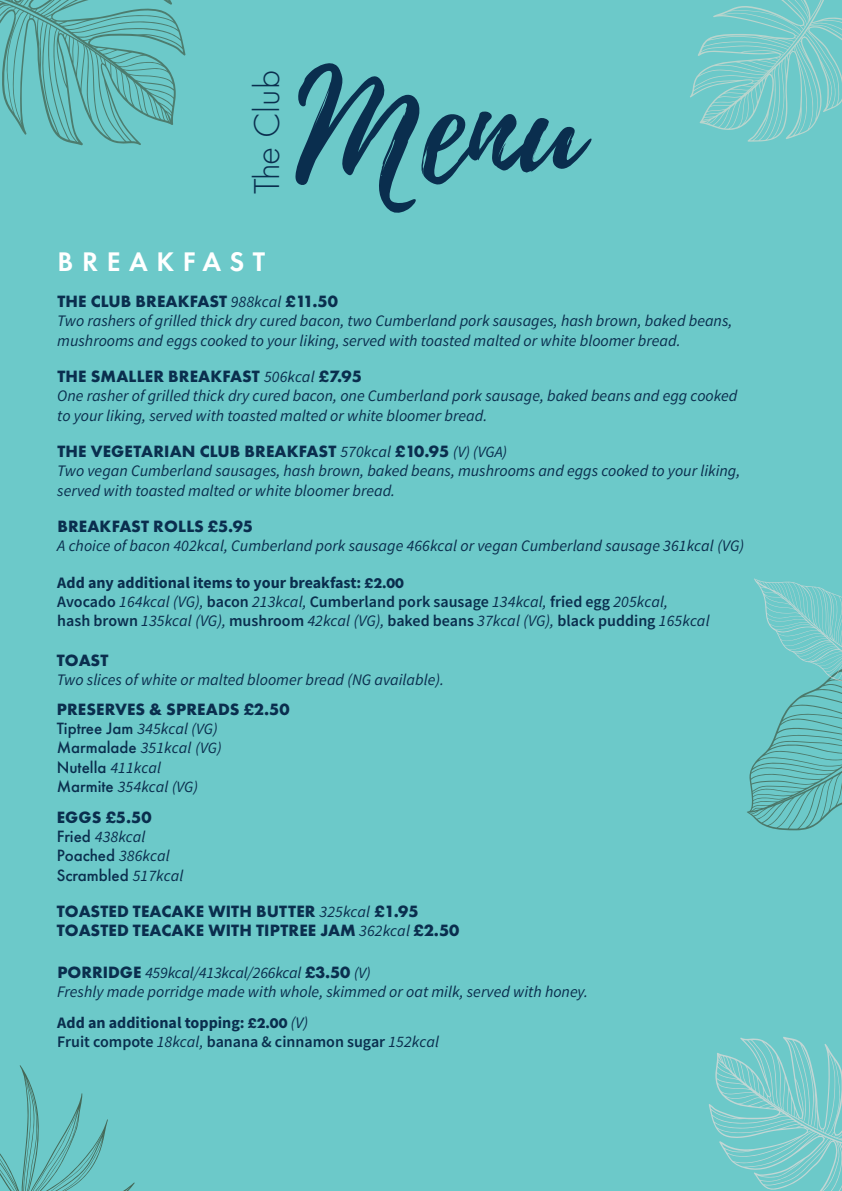
<style>
.page{position:relative;width:842px;height:1191px;background:#6cc9c9}
.page>*{position:absolute;margin:0;border:0;box-sizing:border-box;transform-origin:0 0}
.t1{font:151.2px "Playlist Script";color:#0a2e4e}
.t2{font:300 37.4px "Futura PT";color:#0a2e4e}
.Dish_category{font:600 28px "Futura PT";letter-spacing:.31em;color:#fff}
.Dish_name_2{font:700 17px "Futura PT";letter-spacing:.01em;color:#0a2e4e}
.Dish_name_with_space{font:500 17px/19.4px "Futura PT";color:#0a2e4e}
.Description{font:italic 16px/19.4px "Source Sans Pro";color:#0a2e4e}
.Description-2{font:600 16px/19.4px "Source Sans Pro";color:#0a2e4e}
.Description-3{font:700 16px "Source Sans Pro";color:#0a2e4e}
.Dish_name_2-2{font:italic 16px "Source Sans Pro";letter-spacing:-.01em;color:#0a2e4e}
.Dish_name_with_space-2{font:italic 16px "Source Sans Pro";letter-spacing:.01em;color:#0a2e4e}
.s1{font-family:"Source Sans Pro";font-weight:400;font-style:italic;font-size:16px}
.s2{font-family:"Source Sans Pro";font-weight:400;font-style:italic;font-size:15.6px}
.s3{font-style:inherit}
.s4{font-family:"Futura PT";font-size:14.6px}
.s5{font-weight:400;font-style:italic}
.s6{font-family:"Futura PT";font-weight:500;font-style:normal;font-size:17px}
.s7{font-family:"Futura PT";font-weight:700;font-style:normal;font-size:17px}
.s8{font-size:15.6px}
</style>
<div class="page">
<svg style="left:709px;top:1036px;width:133px;height:155px"></svg>
<svg style="left:747px;top:578px;width:95px;height:252px"></svg>
<svg style="left:690px;top:0;width:152px;height:142px"></svg>
<svg style="left:0;top:0;width:186px;height:146px"></svg>
<svg style="left:0;top:1065px;width:135px;height:126px"></svg>
<p class="t2" style="left:245px;top:193px;width:125px;rotate:-90deg">The Club</p>
<p class="t1" style="left:295px;top:22px;width:286px">Menu</p>
<p class="Dish_category" style="left:57px;top:244px;width:209px">BREAKFAST</p>
<p class="Dish_name_2" style="left:57px;top:290px;width:282px">THE CLUB BREAKFAST <span class="s1">988kcal</span> £11.50</p>
<p class="Description" style="left:57px;top:311px;width:676px">Two rashers of grilled thick dry cured bacon, two Cumberland pork sausages, hash brown, baked beans, mushrooms and eggs cooked to your liking, served with toasted malted or white bloomer bread.</p>
<p class="Dish_name_2" style="left:57px;top:365px;width:306px">THE SMALLER BREAKFAST <span class="s1">506kcal</span> £7.95</p>
<p class="Description" style="left:57px;top:386px;width:682px">One rasher of grilled thick dry cured bacon, one Cumberland pork sausage, baked beans and egg cooked to your liking, served with toasted malted or white bloomer bread.</p>
<p class="Dish_name_2" style="left:57px;top:440px;width:451px">THE VEGETARIAN CLUB BREAKFAST <span class="s1">570kcal</span> £10.95 <span class="s2">(V) (VGA)</span></p>
<p class="Description" style="left:57px;top:461px;width:684px">Two vegan Cumberland sausages, hash brown, baked beans, mushrooms and eggs cooked to your liking, served with toasted malted or white bloomer bread.</p>
<p class="Dish_name_2" style="left:57px;top:515px;width:197px">BREAKFAST ROLLS £5.95</p>
<p class="Description" style="left:57px;top:536px;width:688px">A choice of bacon <span class="s3">402kcal</span>, Cumberland pork sausage <span class="s3">466kcal</span> or vegan Cumberland sausage <span class="s3">361kcal</span> (VG)</p>
<p class="Description-3" style="left:57px;top:571px;width:348px">Add any additional items to your breakfast: <span class="s4">£2.00</span></p>
<p class="Description-2" style="left:57px;top:592px;width:654px">Avocado <span class="s5">164kcal</span> <span class="s5">(VG),</span> bacon <span class="s5">213kcal</span><span class="s5">,</span> Cumberland pork sausage <span class="s5">134kcal</span><span class="s5">,</span> fried egg <span class="s5">205kcal</span><span class="s5">,<br></span>hash brown <span class="s5">135kcal</span> <span class="s5">(VG),</span> mushroom <span class="s5">42kcal</span> <span class="s5">(VG),</span> baked beans <span class="s5">37kcal</span> <span class="s5">(VG)</span><span class="s5">,</span> black pudding <span class="s5">165kcal</span></p>
<p class="Dish_name_2" style="left:57px;top:649px;width:53px">TOAST</p>
<p class="Description" style="left:57px;top:670px;width:389px">Two slices of white or malted bloomer bread (NG available).</p>
<p class="Dish_name_2" style="left:57px;top:698px;width:234px">PRESERVES &amp; SPREADS £2.50</p>
<p class="Dish_name_with_space" style="left:57px;top:719px;width:166px">Tiptree Jam <span class="s1">345kcal</span> <span class="s2">(VG)<br></span>Marmalade <span class="s1">351kcal</span> <span class="s2">(VG)<br></span>Nutella <span class="s1">411kcal<br></span>Marmite <span class="s1">354kcal</span> <span class="s2">(VG)</span></p>
<p class="Dish_name_2" style="left:57px;top:806px;width:96px">EGGS £5.50</p>
<p class="Dish_name_with_space-2" style="left:57px;top:826px;width:90px"><span class="s6">Fried</span> 438kcal</p>
<p class="Dish_name_with_space" style="left:57px;top:846px;width:128px">Poached <span class="s1">386kcal<br></span>Scrambled <span class="s1">517kcal</span></p>
<p class="Dish_name_2" style="left:57px;top:900px;width:363px">TOASTED TEACAKE WITH BUTTER <span class="s1">325kcal</span> £1.95</p>
<p class="Dish_name_2" style="left:57px;top:919px;width:404px">TOASTED TEACAKE WITH TIPTREE JAM <span class="s1">362kcal</span> £2.50</p>
<p class="Dish_name_2-2" style="left:57px;top:962px;width:315px"><span class="s7">PORRIDGE</span> 459kcal/413kcal/266kcal <span class="s7">£3.50</span> <span class="s8">(V)</span></p>
<p class="Description" style="left:57px;top:982px;width:532px">Freshly made porridge made with whole, skimmed or oat milk, served with honey.</p>
<p class="Description-3" style="left:57px;top:1011px;width:252px">Add an additional topping: <span class="s4">£2.00</span> <span class="s5">(V)</span></p>
<p class="Description-2" style="left:57px;top:1032px;width:383px">Fruit compote <span class="s5">18kcal</span><span class="s5">,</span> banana &amp; cinnamon sugar <span class="s5">152kcal</span></p>
</div>
